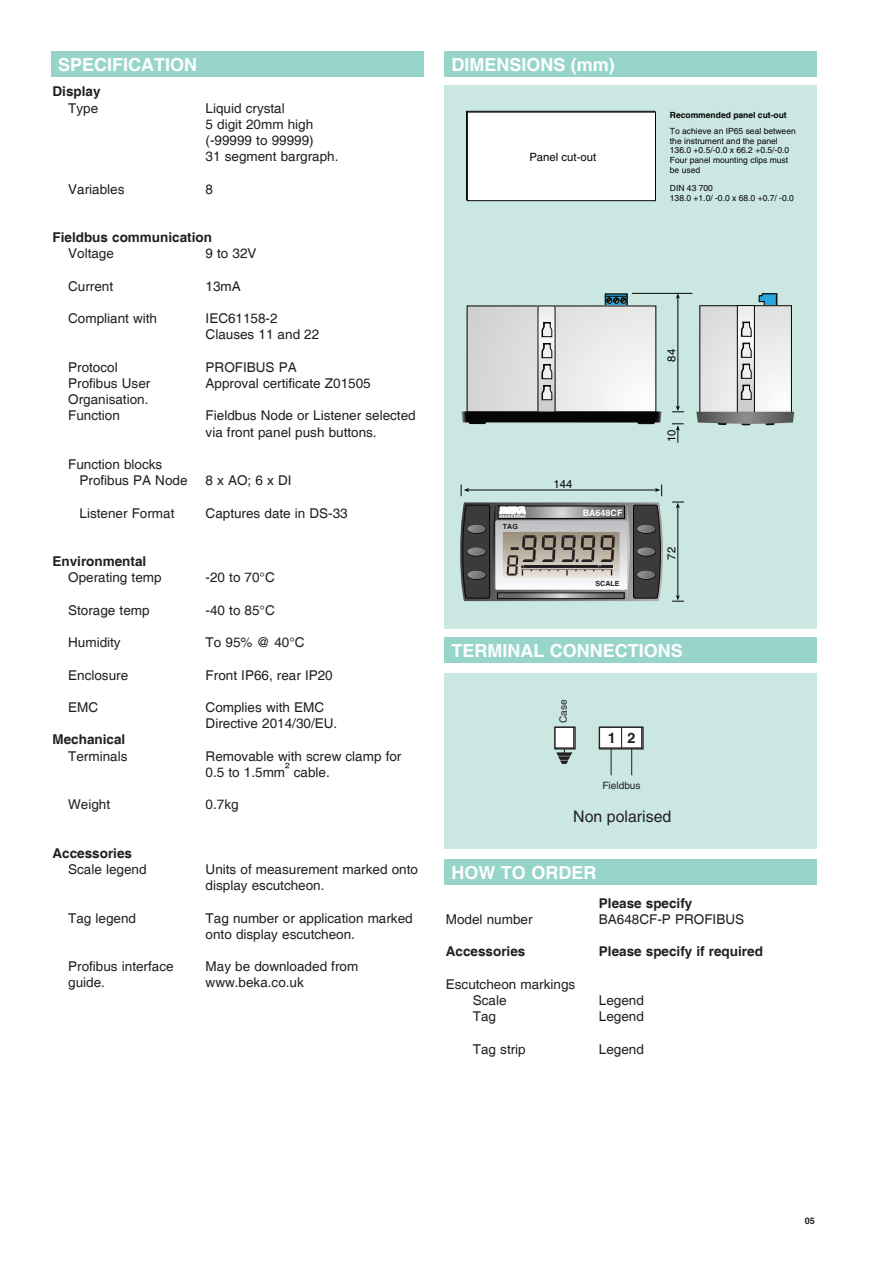
<style>
.page{position:relative;width:893px;height:1263px;background:#fff}
.page>*{position:absolute;margin:0;border:0;box-sizing:border-box;transform-origin:0 0}
.t1{font:700 18px "Helvetica";color:#fff}
.t2{font:15.9px "Helvetica";color:#231f20}
.t3{font:700 14.4px "Helvetica";color:#231f20}
.specification{font:13.5px/16.2px "Helvetica";color:#231f20}
.specification-2{font:700 13.5px "Helvetica";color:#231f20}
.t4{font:11.4px "Helvetica";color:#050504}
.t5{font:10.05px "Helvetica";color:#231f20}
.t6{font:700 9px "Helvetica";color:#fff}
.t7{font:700 9px "Helvetica";color:#231f20}
.t8{font:8.55px/9.9px "Helvetica";color:#050504}
.t9{font:700 8.55px "Helvetica";color:#050504}
.t10{font:700 7.05px "Helvetica";color:#231f20}
</style>
<div class="page">
<div style="left:51px;top:51px;width:372px;height:26px;background:#97d5cb"></div>
<div style="left:444px;top:51px;width:372px;height:26px;background:#97d5cb"></div>
<div style="left:444px;top:637px;width:372px;height:26px;background:#97d5cb"></div>
<div style="left:444px;top:859px;width:372px;height:25px;background:#97d5cb"></div>
<div style="left:444px;top:85px;width:372px;height:543px;background:#cae7e2"></div>
<div style="left:467px;top:112px;width:188px;height:89px;background:#fff"></div>
<div style="left:467px;top:112px;width:189px;height:89px;border:1px solid #050504"></div>
<svg style="left:758px;top:293px;width:20px;height:12px"></svg>
<svg style="left:701px;top:307px;width:89px;height:104px;background:#e7e8e8"></svg>
<div style="left:699px;top:305px;width:93px;height:108px;border:1px solid #050504"></div>
<svg style="left:739px;top:307px;width:14px;height:104px"></svg>
<div style="left:737px;top:305px;width:18px;height:108px;border:1px solid #050504"></div>
<svg style="left:740px;top:317px;width:12px;height:84px"></svg>
<svg style="left:696px;top:412px;width:98px;height:13px"></svg>
<div style="left:605px;top:294px;width:23px;height:12px;border:1px solid #050504"></div>
<svg style="left:607px;top:303px;width:18px;height:1px"></svg>
<svg style="left:469px;top:307px;width:185px;height:103px;background:#e1e2e2"></svg>
<svg style="left:539px;top:307px;width:15px;height:104px"></svg>
<svg style="left:541px;top:318px;width:12px;height:83px"></svg>
<svg style="left:461px;top:411px;width:201px;height:13px;background:#202322"></svg>
<hr style="left:468px;top:490px;width:188px;height:1px;background:#050504">
<svg style="left:605px;top:296px;width:22px;height:7px"></svg>
<hr style="left:678px;top:507px;width:1px;height:89px;background:#050504">
<hr style="left:678px;top:297px;width:1px;height:110px;background:#050504">
<svg style="left:676px;top:294px;width:4px;height:5px"></svg>
<svg style="left:461px;top:485px;width:8px;height:11px"></svg>
<svg style="left:655px;top:485px;width:7px;height:11px"></svg>
<svg style="left:672px;top:595px;width:11px;height:7px"></svg>
<svg style="left:672px;top:502px;width:11px;height:6px"></svg>
<svg style="left:672px;top:424px;width:11px;height:18px"></svg>
<svg style="left:672px;top:406px;width:11px;height:7px"></svg>
<hr style="left:632px;top:293px;width:60px;height:1px;background:#050504">
<svg style="left:460px;top:502px;width:203px;height:99px;background:#878583"></svg>
<div style="left:444px;top:673px;width:372px;height:175px;background:#cae7e2"></div>
<svg style="left:598px;top:726px;width:46px;height:49px"></svg>
<div style="left:554px;top:727px;width:22px;height:22px;border:1px solid #231f20"></div>
<div style="left:555px;top:727px;width:19px;height:21px;background:#fff"></div>
<div style="left:554px;top:727px;width:20px;height:22px;border:1px solid #231f20"></div>
<svg style="left:557px;top:749px;width:15px;height:14px"></svg>
<p class="t1" style="left:58px;top:53px;width:141px">SPECIFICATION</p>
<p class="t1" style="left:451px;top:53px;width:165px">DIMENSIONS (mm)</p>
<p class="specification-2" style="left:53px;top:83px;width:50px">Display</p>
<p class="specification" style="left:68px;top:100px;width:32px">Type</p>
<p class="specification" style="left:206px;top:100px;width:81px">Liquid crystal</p>
<p class="specification" style="left:206px;top:116px;width:109px">5 digit 20mm high</p>
<p class="specification" style="left:206px;top:133px;width:110px">(-99999 to 99999)</p>
<p class="specification" style="left:206px;top:149px;width:134px">31 segment bargraph.</p>
<p class="specification" style="left:68px;top:181px;width:58px">Variables</p>
<p class="specification" style="left:206px;top:181px;width:9px">8</p>
<p class="specification-2" style="left:53px;top:229px;width:161px">Fieldbus communication</p>
<p class="specification" style="left:68px;top:246px;width:47px">Voltage</p>
<p class="specification" style="left:206px;top:246px;width:53px">9 to 32V</p>
<p class="specification" style="left:68px;top:278px;width:47px">Current</p>
<p class="specification" style="left:206px;top:278px;width:37px">13mA</p>
<p class="specification" style="left:68px;top:311px;width:90px">Compliant with</p>
<p class="specification" style="left:206px;top:311px;width:74px">IEC61158-2</p>
<p class="specification" style="left:206px;top:327px;width:115px">Clauses 11 and 22</p>
<p class="specification" style="left:68px;top:359px;width:51px">Protocol</p>
<p class="specification" style="left:206px;top:359px;width:93px">PROFIBUS PA</p>
<p class="specification" style="left:68px;top:376px;width:84px">Profibus User</p>
<p class="specification" style="left:206px;top:376px;width:167px">Approval certificate Z01505</p>
<p class="specification" style="left:68px;top:392px;width:82px">Organisation.</p>
<p class="specification" style="left:68px;top:408px;width:53px">Function</p>
<p class="specification" style="left:206px;top:408px;width:212px">Fieldbus Node or Listener selected via front panel push buttons.</p>
<p class="specification" style="left:68px;top:457px;width:96px">Function blocks</p>
<p class="specification" style="left:80px;top:473px;width:110px">Profibus PA Node</p>
<p class="specification" style="left:206px;top:473px;width:87px">8 x AO; 6 x DI</p>
<p class="specification" style="left:80px;top:505px;width:96px">Listener Format</p>
<p class="specification" style="left:206px;top:505px;width:144px">Captures date in DS-33</p>
<p class="specification-2" style="left:53px;top:553px;width:95px">Environmental</p>
<p class="specification" style="left:68px;top:570px;width:95px">Operating temp</p>
<p class="specification" style="left:206px;top:570px;width:71px">-20 to 70°C</p>
<p class="specification" style="left:68px;top:602px;width:83px">Storage temp</p>
<p class="specification" style="left:206px;top:602px;width:71px">-40 to 85°C</p>
<p class="specification" style="left:68px;top:635px;width:54px">Humidity</p>
<p class="specification" style="left:206px;top:635px;width:101px">To 95% @ 40°C</p>
<p class="specification" style="left:68px;top:667px;width:62px">Enclosure</p>
<p class="specification" style="left:206px;top:667px;width:129px">Front IP66, rear IP20</p>
<p class="specification" style="left:68px;top:700px;width:31px">EMC</p>
<p class="specification" style="left:206px;top:700px;width:120px">Complies with EMC</p>
<p class="specification" style="left:206px;top:716px;width:133px">Directive 2014/30/EU.</p>
<p class="specification-2" style="left:53px;top:731px;width:74px">Mechanical</p>
<p class="specification" style="left:68px;top:748px;width:61px">Terminals</p>
<p class="specification" style="left:206px;top:748px;width:197px">Removable with screw clamp for<br>0.5 to 1.5mm² cable.</p>
<p class="specification" style="left:68px;top:797px;width:44px">Weight</p>
<p class="specification" style="left:206px;top:797px;width:35px">0.7kg</p>
<p class="specification-2" style="left:53px;top:845px;width:81px">Accessories</p>
<p class="specification" style="left:68px;top:862px;width:80px">Scale legend</p>
<p class="specification" style="left:206px;top:862px;width:214px">Units of measurement marked onto display escutcheon.</p>
<p class="specification" style="left:68px;top:910px;width:69px">Tag legend</p>
<p class="specification" style="left:206px;top:910px;width:209px">Tag number or application marked onto display escutcheon.</p>
<p class="specification" style="left:68px;top:959px;width:107px">Profibus interface</p>
<p class="specification" style="left:206px;top:959px;width:154px">May be downloaded from</p>
<p class="specification" style="left:68px;top:975px;width:38px">guide.</p>
<p class="specification" style="left:206px;top:975px;width:100px">www.beka.co.uk</p>
<p class="t4" style="left:529px;top:151px;width:68px">Panel cut-out</p>
<p class="t9" style="left:670px;top:110px;width:118px">Recommended panel cut-out</p>
<p class="t8" style="left:670px;top:126px;width:127px">To achieve an IP65 seal between the instrument and the panel<br>136.0 +0.5/-0.0 x 66.2 +0.5/-0.0<br>Four panel mounting clips must be used</p>
<p class="t8" style="left:670px;top:183px;width:126px">DIN 43 700<br>138.0 +1.0/ -0.0 x 68.0 +0.7/ -0.0</p>
<p class="t10" style="left:503px;top:522px;width:16px">TAG</p>
<p class="t4" style="left:553px;top:477px;width:20px">144</p>
<p class="t6" style="left:583px;top:507px;width:41px">BA648CF</p>
<p class="t10" style="left:596px;top:579px;width:26px">SCALE</p>
<p class="t4" style="left:665px;top:362px;width:14px;rotate:-90deg">84</p>
<p class="t4" style="left:665px;top:442px;width:14px;rotate:-90deg">10</p>
<p class="t4" style="left:665px;top:560px;width:14px;rotate:-90deg">72</p>
<p class="t1" style="left:451px;top:639px;width:233px">TERMINAL CONNECTIONS</p>
<p class="t5" style="left:558px;top:723px;width:25px;rotate:-90deg">Case</p>
<p class="t3" style="left:608px;top:729px;width:10px">1</p>
<p class="t5" style="left:602px;top:779px;width:40px">Fieldbus</p>
<p class="t2" style="left:573px;top:807px;width:100px">Non polarised</p>
<p class="t3" style="left:627px;top:729px;width:10px">2</p>
<p class="t1" style="left:451px;top:861px;width:146px">HOW TO ORDER</p>
<p class="specification-2" style="left:599px;top:895px;width:95px">Please specify</p>
<p class="specification" style="left:446px;top:911px;width:88px">Model number</p>
<p class="specification" style="left:599px;top:911px;width:147px">BA648CF-P PROFIBUS</p>
<p class="specification-2" style="left:446px;top:943px;width:81px">Accessories</p>
<p class="specification-2" style="left:599px;top:943px;width:165px">Please specify if required</p>
<p class="specification" style="left:446px;top:976px;width:131px">Escutcheon markings</p>
<p class="specification" style="left:473px;top:992px;width:35px">Scale</p>
<p class="specification" style="left:599px;top:992px;width:47px">Legend</p>
<p class="specification" style="left:473px;top:1009px;width:25px">Tag</p>
<p class="specification" style="left:599px;top:1009px;width:47px">Legend</p>
<p class="specification" style="left:473px;top:1041px;width:54px">Tag strip</p>
<p class="specification" style="left:599px;top:1041px;width:47px">Legend</p>
<p class="t7" style="left:805px;top:1215px;width:12px">05</p>
</div>
